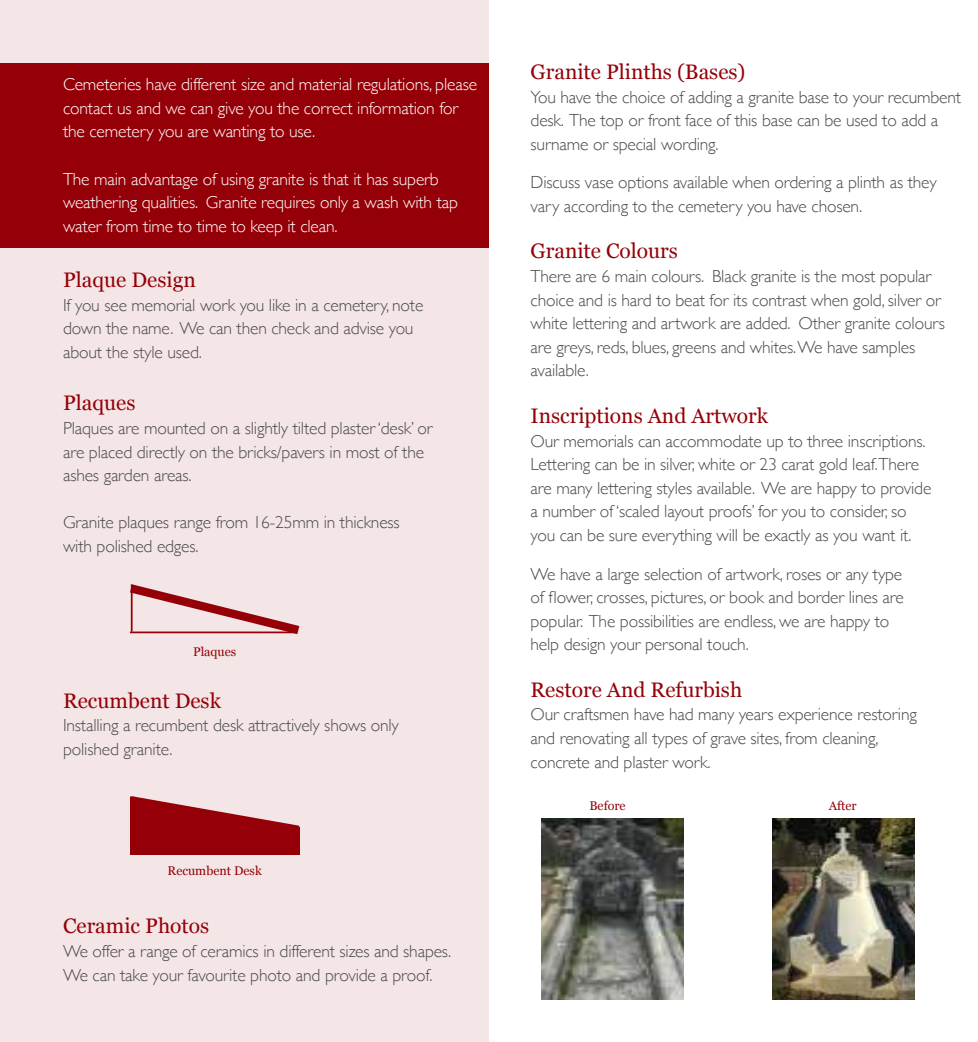
<style>
.page{position:relative;width:978px;height:1042px;background:#fff}
.page>*{position:absolute;margin:0;border:0;box-sizing:border-box;transform-origin:0 0}
.t1{font:21px "Georgia";color:#950008}
.t2{font:300 17.5px/23.6px "Gill Sans";letter-spacing:-.01em;color:#4a4a4d}
.t3{font:300 17.5px/23.6px "Gill Sans";letter-spacing:-.01em;color:#fff}
.t4{font:12.6px "Georgia";color:#950008}
</style>
<div class="page">
<div style="left:0;top:0;width:489px;height:1042px;background:#f4e6e6"></div>
<div style="left:130px;top:827px;width:169px;height:28px;background:#950008"></div>
<hr style="left:130px;top:796px;width:3px;height:38px;background:#950008">
<svg style="left:131px;top:796px;width:168px;height:31px"></svg>
<div style="left:133px;top:799px;width:5px;height:22px;background:#950008"></div>
<svg style="left:130px;top:584px;width:169px;height:50px"></svg>
<hr style="left:130px;top:631px;width:165px;height:2px;background:#950008">
<hr style="left:131px;top:584px;width:1px;height:47px;background:#950008">
<div style="left:0;top:63px;width:489px;height:184px;background:#950008"></div>
<img style="left:541px;top:818px;width:142px;height:182px">
<img style="left:772px;top:818px;width:142px;height:182px">
<p class="t3" style="left:63px;top:72px;width:415px">Cemeteries have different size and material regulations, please contact us and we can give you the correct information for the cemetery you are wanting to use.</p>
<p class="t3" style="left:63px;top:166px;width:396px">The main advantage of using granite is that it has superb weathering qualities. Granite requires only a wash with tap water from time to time to keep it clean.</p>
<p class="t1" style="left:63px;top:264px;width:134px">Plaque Design</p>
<p class="t2" style="left:63px;top:292px;width:362px">If you see memorial work you like in a cemetery, note down the name. We can then check and advise you about the style used.</p>
<p class="t1" style="left:63px;top:388px;width:74px">Plaques</p>
<p class="t2" style="left:63px;top:415px;width:371px">Plaques are mounted on a slightly tilted plaster ‘desk’ or are placed directly on the bricks/pavers in most of the ashes garden areas.</p>
<p class="t2" style="left:63px;top:510px;width:338px">Granite plaques range from 16-25mm in thickness with polished edges.</p>
<p class="t4" style="left:193px;top:643px;width:45px">Plaques</p>
<p class="t1" style="left:63px;top:685px;width:159px">Recumbent Desk</p>
<p class="t2" style="left:63px;top:713px;width:337px">Installing a recumbent desk attractively shows only polished granite.</p>
<p class="t4" style="left:167px;top:861px;width:96px">Recumbent Desk</p>
<p class="t1" style="left:63px;top:911px;width:148px">Ceramic Photos</p>
<p class="t2" style="left:63px;top:938px;width:389px">We offer a range of ceramics in different sizes and shapes.<br>We can take your favourite photo and provide a proof.</p>
<p class="t1" style="left:530px;top:56px;width:216px">Granite Plinths (Bases)</p>
<p class="t2" style="left:530px;top:84px;width:432px">You have the choice of adding a granite base to your recumbent desk. The top or front face of this base can be used to add a surname or special wording.</p>
<p class="t2" style="left:530px;top:170px;width:407px">Discuss vase options available when ordering a plinth as they vary according to the cemetery you have chosen.</p>
<p class="t1" style="left:530px;top:236px;width:149px">Granite Colours</p>
<p class="t2" style="left:530px;top:264px;width:416px">There are 6 main colours. Black granite is the most popular choice and is hard to beat for its contrast when gold, silver or white lettering and artwork are added. Other granite colours are greys, reds, blues, greens and whites. We have samples available.</p>
<p class="t1" style="left:530px;top:400px;width:239px">Inscriptions And Artwork</p>
<p class="t2" style="left:530px;top:428px;width:402px">Our memorials can accommodate up to three inscriptions.<br>Lettering can be in silver, white or 23 carat gold leaf.There are many lettering styles available. We are happy to provide a number of ‘scaled layout proofs’ for you to consider, so you can be sure everything will be exactly as you want it.</p>
<p class="t2" style="left:530px;top:561px;width:374px">We have a large selection of artwork, roses or any type of flower, crosses, pictures, or book and border lines are popular. The possibilities are endless, we are happy to help design your personal touch.</p>
<p class="t1" style="left:530px;top:674px;width:213px">Restore And Refurbish</p>
<p class="t2" style="left:530px;top:702px;width:388px">Our craftsmen have had many years experience restoring and renovating all types of grave sites, from cleaning, concrete and plaster work.</p>
<p class="t4" style="left:589px;top:796px;width:38px">Before</p>
<p class="t4" style="left:828px;top:796px;width:29px">After</p>
</div>
